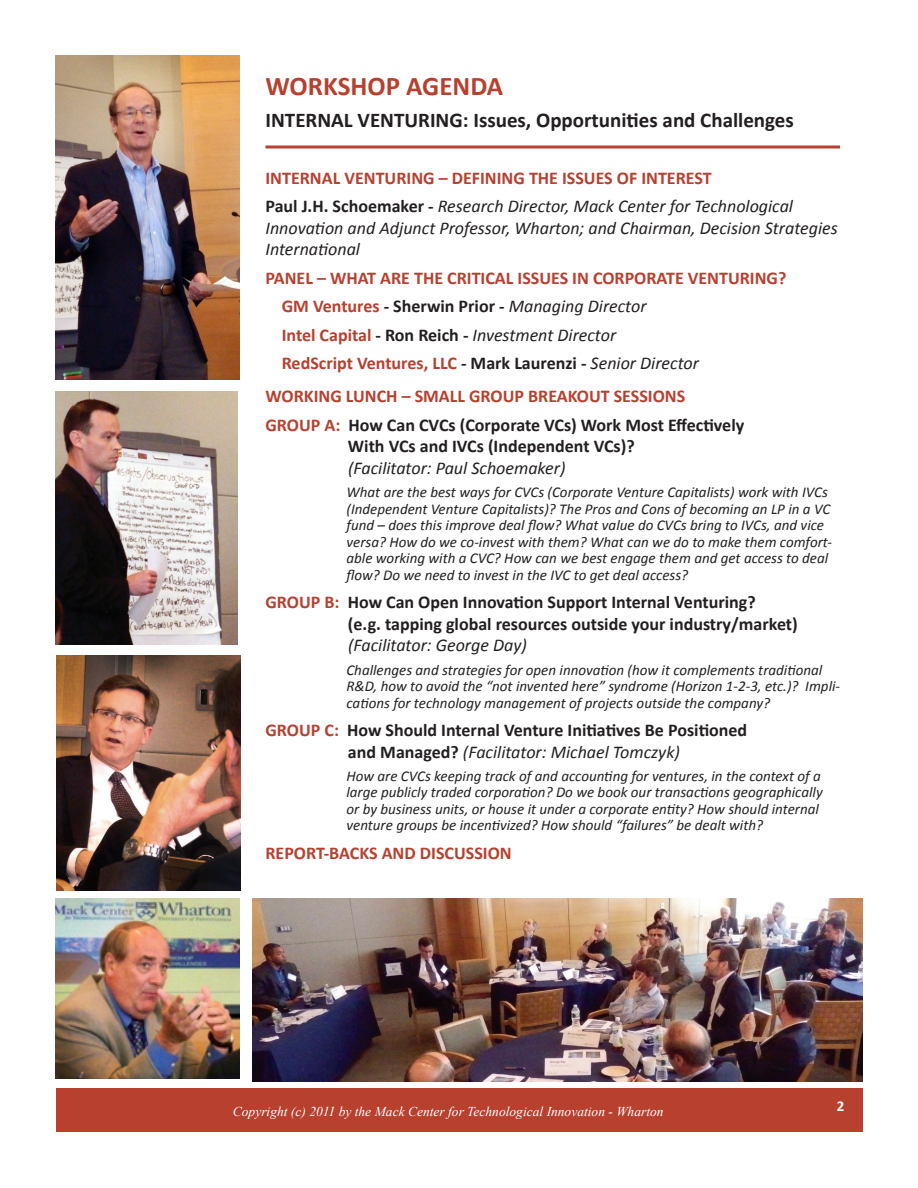
<style>
.page{position:relative;width:918px;height:1188px;background:#fff}
.page>*{position:absolute;margin:0;border:0;box-sizing:border-box;transform-origin:0 0}
.t1{font:700 27px "Calibri";color:#b7402f}
.t2{font:700 21px "Calibri";color:#231f20}
.t3{font:700 18px/21.6px "Calibri";color:#231f20}
.t4{font:italic 18px/21.6px "Calibri";color:#231f20}
.t5{font:700 18px "Calibri";color:#b7402f}
.t6{font:italic 15px/16.5px "Calibri";color:#231f20}
.t7{font:700 15px "Calibri";color:#fff}
.t8{font:italic 13.5px "Times New Roman";color:#fff}
.s1{font-weight:700;font-style:normal}
.s2{font-weight:700;font-style:normal;color:#b7402f}
.s3{color:#231f20}
.s4{font-weight:400;font-style:italic;color:#231f20}
.s5{color:#b7402f}
.s6{font-weight:400;font-style:italic}
</style>
<div class="page">
<div style="left:56px;top:1088px;width:806px;height:44px;background:#b7402f"></div>
<hr style="left:266px;top:146px;width:574px;height:2px;background:#b7402f">
<img style="left:56px;top:56px;width:183px;height:323px">
<img style="left:56px;top:655px;width:184px;height:236px">
<img style="left:56px;top:898px;width:184px;height:180px">
<img style="left:56px;top:392px;width:181px;height:253px">
<img style="left:252px;top:898px;width:610px;height:184px">
<p class="t1" style="left:266px;top:69px;width:239px">WORKSHOP AGENDA</p>
<p class="t2" style="left:266px;top:107px;width:530px">INTERNAL VENTURING: Issues, Opportunities and Challenges</p>
<p class="t5" style="left:266px;top:166px;width:448px">INTERNAL VENTURING – DEFINING THE ISSUES OF INTEREST</p>
<p class="t4" style="left:266px;top:195px;width:574px"><span class="s1">Paul J.H. Schoemaker -</span> Research Director, Mack Center for Technological<br>Innovation and Adjunct Professor, Wharton; and Chairman, Decision Strategies<br>International</p>
<p class="t5" style="left:266px;top:266px;width:522px">PANEL – WHAT ARE THE CRITICAL ISSUES IN CORPORATE VENTURING?</p>
<p class="t4" style="left:282px;top:295px;width:366px"><span class="s2">GM Ventures</span> <span class="s1">- Sherwin Prior -</span> Managing Director</p>
<p class="t4" style="left:282px;top:323px;width:336px"><span class="s2">Intel Capital</span> <span class="s1">- Ron Reich -</span> Investment Director</p>
<p class="t5" style="left:282px;top:351px;width:419px">RedScript Ventures, LLC <span class="s3">- Mark Laurenzi -</span> <span class="s4">Senior Director</span></p>
<p class="t5" style="left:266px;top:385px;width:421px">WORKING LUNCH – SMALL GROUP BREAKOUT SESSIONS</p>
<p class="t3" style="left:348px;top:414px;width:398px;text-indent:-82px"><span class="s5">GROUP A:</span> How Can CVCs (Corporate VCs) Work Most Effectively<br>With VCs and IVCs (Independent VCs)?<br><span class="s6">(Facilitator: Paul Schoemaker)</span></p>
<p class="t6" style="left:346px;top:483px;width:487px">What are the best ways for CVCs (Corporate Venture Capitalists) work with IVCs (Independent Venture Capitalists)? The Pros and Cons of becoming an LP in a VC fund – does this improve deal flow? What value do CVCs bring to IVCs, and vice versa? How do we co-invest with them? What can we do to make them comfort&shy;able working with a CVC? How can we best engage them and get access to deal flow? Do we need to invest in the IVC to get deal access?</p>
<p class="t3" style="left:348px;top:591px;width:451px;text-indent:-82px"><span class="s5">GROUP B:</span> How Can Open Innovation Support Internal Venturing?<br>(e.g. tapping global resources outside your industry/market) <span class="s6">(Facilitator: George Day)</span></p>
<p class="t6" style="left:346px;top:661px;width:495px">Challenges and strategies for open innovation (how it complements traditional<br>R&amp;D, how to avoid the “not invented here” syndrome (Horizon 1-2-3, etc.)? Impli&shy;cations for technology management of projects outside the company?</p>
<p class="t3" style="left:348px;top:719px;width:401px;text-indent:-82px"><span class="s5">GROUP C:</span> How Should Internal Venture Initiatives Be Positioned and Managed? <span class="s6">(Facilitator: Michael Tomczyk)</span></p>
<p class="t6" style="left:346px;top:767px;width:478px">How are CVCs keeping track of and accounting for ventures, in the context of a large publicly traded corporation? Do we book our transactions geographically or by business units, or house it under a corporate entity? How should internal venture groups be incentivized? How should “failures” be dealt with?</p>
<p class="t5" style="left:266px;top:841px;width:248px">REPORT-BACKS AND DISCUSSION</p>
<p class="t8" style="left:233px;top:1102px;width:432px">Copyright (c) 2011 by the Mack Center for Technological Innovation - Wharton</p>
<p class="t7" style="left:837px;top:1096px;width:9px">2</p>
</div>
